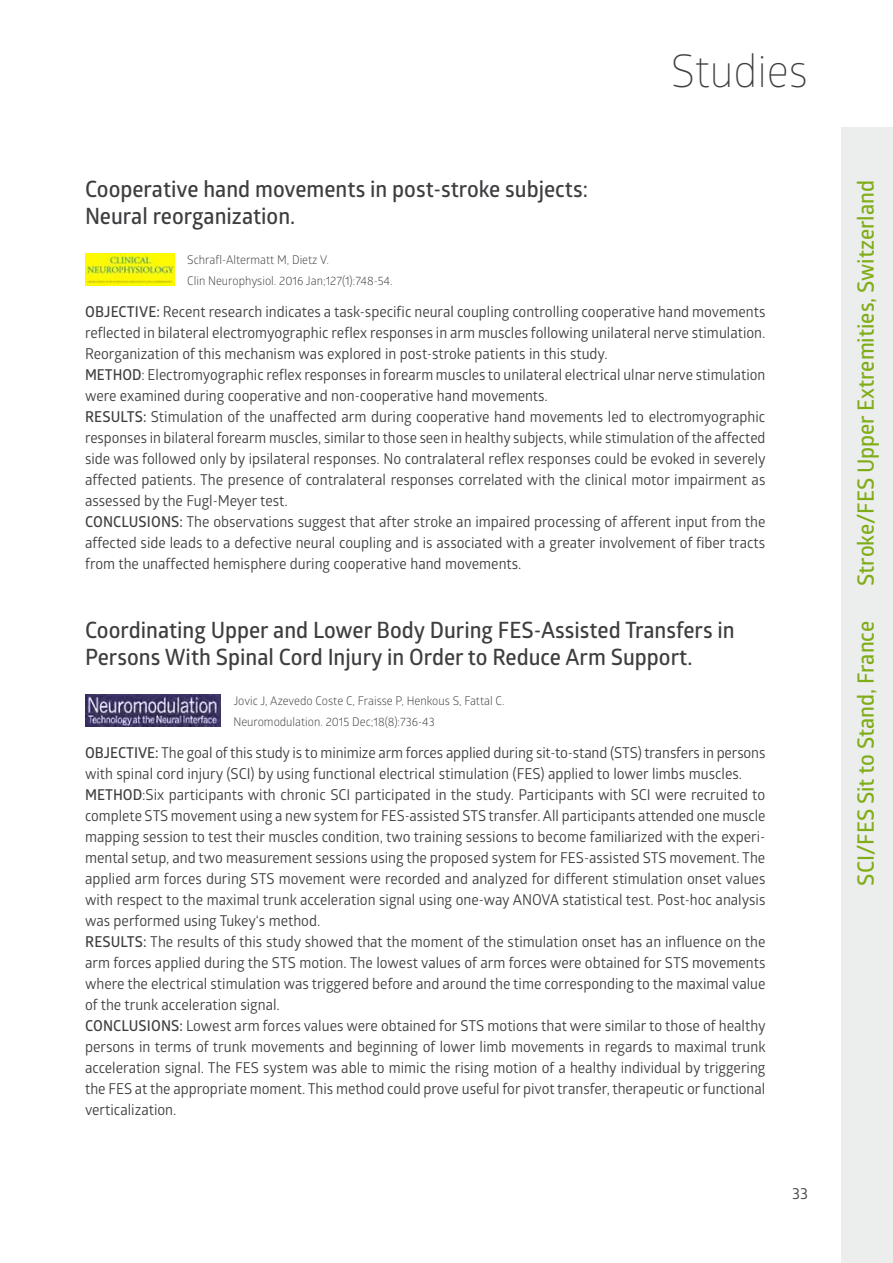
<style>
.page{position:relative;width:893px;height:1263px;background:#fff}
.page>*{position:absolute;margin:0;border:0;box-sizing:border-box;transform-origin:0 0}
.t1{font:300 45px "Glober";color:#3e3d40;scale:.96 1}
.t2{font:600 22.5px/27px "Glober";color:#3e3d40;scale:.96 1}
.t3{font:600 22.5px "Glober";color:#7fad17;scale:.96 1}
.t4{font:15.75px "Glober";color:#3e3d40;scale:.96 1}
.t5{font:15px/21px "Glober";color:#3e3d40;text-align:justify;scale:.96 1}
.t6{font:600 15px "Glober";letter-spacing:.005em;color:#3e3d40;scale:.96 1}
.t7{font:12px/21px "Glober";color:#3e3d40;scale:.96 1}
.s1{font-weight:600}
</style>
<div class="page">
<div style="left:842px;top:128px;width:51px;height:1135px;background:#eceded"></div>
<img style="left:85px;top:254px;width:90px;height:31px">
<img style="left:85px;top:694px;width:136px;height:32px">
<h1 class="t1" style="left:671px;top:40px;width:144px">Studies</h1>
<h2 class="t2" style="left:85px;top:175px;width:525px">Cooperative hand movements in post-stroke subjects:<br>Neural reorganization.</h2>
<p class="t7" style="left:187px;top:249px;width:215px">Schrafl-Altermatt M, Dietz V.<br>Clin Neurophysiol. 2016 Jan;127(1):748-54.</p>
<p class="t6" style="left:85px;top:301px;width:35px">Objecti</p>
<p class="t5" style="left:85px;top:300px;width:710px;text-align:left;text-indent:54px"><span class="s1">ve:</span> Recent research indicates a task-specific neural coupling controlling cooperative hand movements reflected in bilateral electromyographic reflex responses in arm muscles following unilateral nerve stimulation.<br>Reorganization of this mechanism was explored in post-stroke patients in this study.<br><span class="s1">METHOD</span>: Electromyographic reflex responses in forearm muscles to unilateral electrical ulnar nerve stimulation were examined during cooperative and non-cooperative hand movements.</p>
<p class="t6" style="left:85px;top:406px;width:19px">Results</p>
<p class="t5" style="left:85px;top:405px;width:711px;text-indent:58px"><span class="s1">:</span> Stimulation of the unaffected arm during cooperative hand movements led to electromyographic responses in bilateral forearm muscles, similar to those seen in healthy subjects, while stimulation of the affected side was followed only by ipsilateral responses. No contralateral reflex responses could be evoked in severely affected patients. The presence of contralateral responses correlated with the clinical motor impairment as assessed by the Fugl-Meyer test.</p>
<p class="t6" style="left:85px;top:511px;width:13px">Conclusions</p>
<p class="t5" style="left:85px;top:510px;width:710px;text-indent:94px"><span class="s1">:</span> The observations suggest that after stroke an impaired processing of afferent input from the affected side leads to a defective neural coupling and is associated with a greater involvement of fiber tracts from the unaffected hemisphere during cooperative hand movements.</p>
<h2 class="t2" style="left:85px;top:616px;width:678px">Coordinating Upper and Lower Body During FES-Assisted Transfers in<br>Persons With Spinal Cord Injury in Order to Reduce Arm Support.</h2>
<p class="t7" style="left:233px;top:690px;width:284px">Jovic J, Azevedo Coste C, Fraisse P, Henkous S, Fattal C.<br>Neuromodulation. 2015 Dec;18(8):736-43</p>
<p class="t6" style="left:85px;top:742px;width:34px">Objecti</p>
<p class="t5" style="left:85px;top:741px;width:710px;text-align:left;text-indent:53px"><span class="s1">ve:</span> The goal of this study is to minimize arm forces applied during sit-to-stand (STS) transfers in persons with spinal cord injury (SCI) by using functional electrical stimulation (FES) applied to lower limbs muscles.<br><span class="s1">METHOD</span>:Six participants with chronic SCI participated in the study. Participants with SCI were recruited to complete STS movement using a new system for FES-assisted STS transfer. All participants attended one muscle mapping session to test their muscles condition, two training sessions to become familiarized with the experi&shy;mental setup, and two measurement sessions using the proposed system for FES-assisted STS movement. The applied arm forces during STS movement were recorded and analyzed for different stimulation onset values with respect to the maximal trunk acceleration signal using one-way ANOVA statistical test. Post-hoc analysis was performed using Tukey‘s method.</p>
<p class="t6" style="left:85px;top:931px;width:19px">Results</p>
<p class="t5" style="left:85px;top:930px;width:710px;text-indent:58px"><span class="s1">:</span> The results of this study showed that the moment of the stimulation onset has an influence on the arm forces applied during the STS motion. The lowest values of arm forces were obtained for STS movements where the electrical stimulation was triggered before and around the time corresponding to the maximal value of the trunk acceleration signal.</p>
<p class="t6" style="left:85px;top:1015px;width:13px">Conclusions</p>
<p class="t5" style="left:85px;top:1014px;width:711px;text-indent:94px"><span class="s1">:</span> Lowest arm forces values were obtained for STS motions that were similar to those of healthy persons in terms of trunk movements and beginning of lower limb movements in regards to maximal trunk acceleration signal. The FES system was able to mimic the rising motion of a healthy individual by triggering the FES at the appropriate moment. This method could prove useful for pivot transfer, therapeutic or functional verticalization.</p>
<p class="t4" style="left:792px;top:1182px;width:18px">33</p>
<h2 class="t3" style="left:850px;top:586px;width:424px;rotate:-90deg">Stroke/FES Upper Extremities, Switzerland</h2>
<h2 class="t3" style="left:850px;top:886px;width:277px;rotate:-90deg">SCI/FES Sit to Stand, France</h2>
</div>
